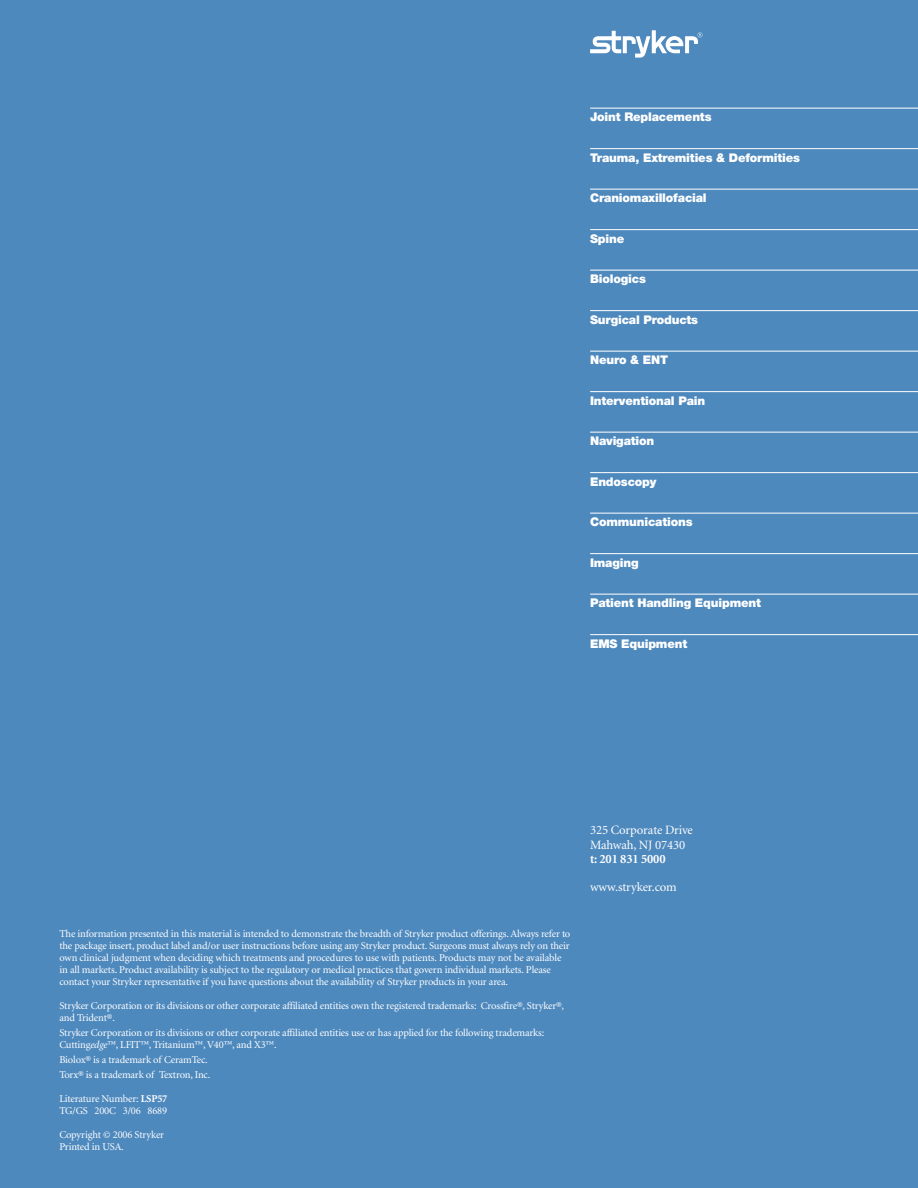
<style>
.page{position:relative;width:918px;height:1188px;background:#4e89be}
.page>*{position:absolute;margin:0;border:0;box-sizing:border-box;transform-origin:0 0}
.t1{font:12.75px/14.2px "Minion";letter-spacing:-.01em;color:#fff}
.t2{font:700 12.75px "Minion";letter-spacing:-.01em;color:#fff}
.t3{font:900 12px "Helvetica Neue";letter-spacing:-.015em;color:#fff}
.t4{font:10.5px/12px "Minion";letter-spacing:-.015em;color:#fff}
.s1{font-style:italic}
.s2{font-weight:700}
</style>
<div class="page">
<svg style="left:590px;top:30px;width:113px;height:28px"></svg>
<hr style="left:590px;top:108px;width:328px;height:1px;background:#fff">
<hr style="left:590px;top:148px;width:328px;height:1px;background:#fff">
<hr style="left:590px;top:189px;width:328px;height:1px;background:#fff">
<hr style="left:590px;top:229px;width:328px;height:1px;background:#fff">
<hr style="left:590px;top:270px;width:328px;height:1px;background:#fff">
<hr style="left:590px;top:310px;width:328px;height:1px;background:#fff">
<hr style="left:590px;top:351px;width:328px;height:1px;background:#fff">
<hr style="left:590px;top:391px;width:328px;height:1px;background:#fff">
<hr style="left:590px;top:432px;width:328px;height:1px;background:#fff">
<hr style="left:590px;top:472px;width:328px;height:1px;background:#fff">
<hr style="left:590px;top:513px;width:328px;height:1px;background:#fff">
<hr style="left:590px;top:553px;width:328px;height:1px;background:#fff">
<hr style="left:590px;top:594px;width:328px;height:1px;background:#fff">
<hr style="left:590px;top:634px;width:328px;height:1px;background:#fff">
<p class="t3" style="left:590px;top:113px;width:123px">Joint Replacements</p>
<p class="t3" style="left:590px;top:153px;width:212px">Trauma, Extremities &amp; Deformities</p>
<p class="t3" style="left:590px;top:194px;width:118px">Craniomaxillofacial</p>
<p class="t3" style="left:590px;top:234px;width:36px">Spine</p>
<p class="t3" style="left:590px;top:275px;width:57px">Biologics</p>
<p class="t3" style="left:590px;top:315px;width:110px">Surgical Products</p>
<p class="t3" style="left:590px;top:356px;width:79px">Neuro &amp; ENT</p>
<p class="t3" style="left:590px;top:396px;width:117px">Interventional Pain</p>
<p class="t3" style="left:590px;top:437px;width:66px">Navigation</p>
<p class="t3" style="left:590px;top:477px;width:68px">Endoscopy</p>
<p class="t3" style="left:590px;top:518px;width:104px">Communications</p>
<p class="t3" style="left:590px;top:558px;width:50px">Imaging</p>
<p class="t3" style="left:590px;top:599px;width:172px">Patient Handling Equipment</p>
<p class="t3" style="left:590px;top:639px;width:99px">EMS Equipment</p>
<p class="t4" style="left:59px;top:928px;width:513px">The information presented in this material is intended to demonstrate the breadth of Stryker product offerings. Always refer to the package insert, product label and/or user instructions before using any Stryker product. Surgeons must always rely on their own clinical judgment when deciding which treatments and procedures to use with patients. Products may not be available in all markets. Product availability is subject to the regulatory or medical practices that govern individual markets. Please contact your Stryker representative if you have questions about the availability of Stryker products in your area.</p>
<p class="t4" style="left:59px;top:1000px;width:506px">Stryker Corporation or its divisions or other corporate affiliated entities own the registered trademarks: Crossfire®, Stryker®, and Trident®.</p>
<p class="t4" style="left:59px;top:1027px;width:487px">Stryker Corporation or its divisions or other corporate affiliated entities use or has applied for the following trademarks:<br>Cutting<span class="s1">edge</span>™, LFIT™, Tritanium™, V40™, and X3™.</p>
<p class="t4" style="left:59px;top:1053px;width:153px;line-height:15px">Biolox® is a trademark of CeramTec.<br>Torx® is a trademark of Textron, Inc.</p>
<p class="t4" style="left:59px;top:1093px;width:110px">Literature Number: <span class="s2">LSP57<br></span>TG/GS 200C 3/06 8689</p>
<p class="t4" style="left:59px;top:1129px;width:106px">Copyright © 2006 Stryker<br>Printed in USA.</p>
<p class="t1" style="left:590px;top:824px;width:104px">325 Corporate Drive<br>Mahwah, NJ 07430</p>
<p class="t2" style="left:590px;top:854px;width:77px">t: 201 831 5000</p>
<p class="t1" style="left:590px;top:881px;width:88px">www.stryker.com</p>
</div>
